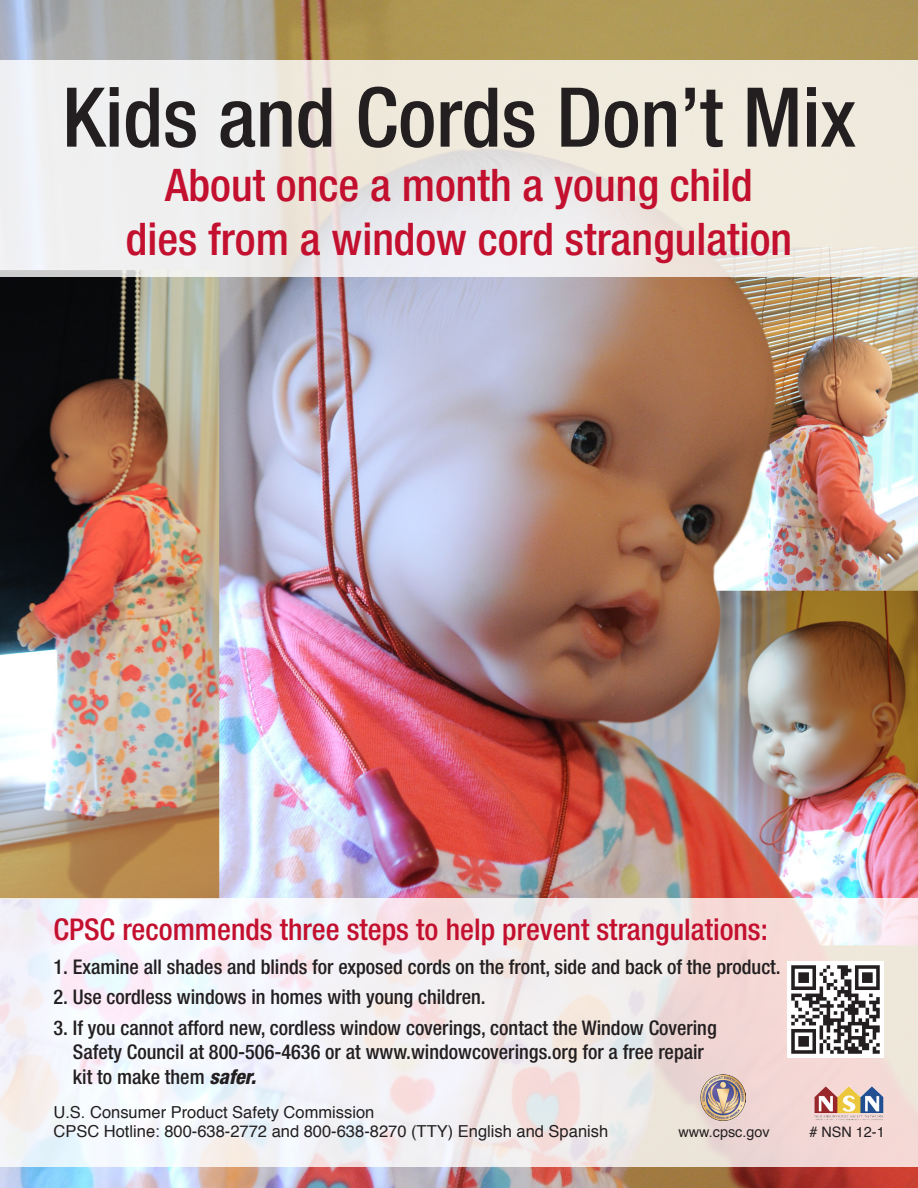
<style>
.page{position:relative;width:918px;height:1188px;background:#fff}
.page>*{position:absolute;margin:0;border:0;box-sizing:border-box;transform-origin:0 0}
.t1{font:500 condensed 82.5px "Helvetica Neue";color:#231f20}
.t2{font:500 condensed 45px "Helvetica Neue";color:#c3102f}
.t3{font:500 condensed 30px "Helvetica Neue";color:#c3102f}
.t4{font:500 condensed 20.25px "Helvetica Neue";color:#231f20}
.t5{font:16.5px "Helvetica";color:#231f20}
.t6{font:14.4px "Helvetica";color:#231f20}
.s1{font-weight:800;font-style:italic}
</style>
<div class="page">
<img style="left:0;top:0;width:918px;height:1188px">
<svg style="left:0;top:898px;width:918px;height:268px"></svg>
<img style="left:700px;top:1075px;width:46px;height:45px">
<img style="left:810px;top:1082px;width:77px;height:39px">
<img style="left:787px;top:961px;width:97px;height:97px">
<svg style="left:0;top:60px;width:918px;height:216px;fill:#efebde"></svg>
<p class="t1" style="left:62px;top:68px;width:795px">Kids and Cords Don’t Mix</p>
<p class="t2" style="left:165px;top:158px;width:589px">About once a month a young child</p>
<p class="t2" style="left:126px;top:212px;width:668px">dies from a window cord strangulation</p>
<p class="t3" style="left:53px;top:912px;width:716px">CPSC recommends three steps to help prevent strangulations:</p>
<p class="t4" style="left:53px;top:955px;width:729px">1. Examine all shades and blinds for exposed cords on the front, side and back of the product.</p>
<p class="t4" style="left:53px;top:985px;width:434px">2. Use cordless windows in homes with young children.</p>
<p class="t4" style="left:53px;top:1016px;width:665px">3. If you cannot afford new, cordless window coverings, contact the Window Covering</p>
<p class="t4" style="left:73px;top:1040px;width:633px">Safety Council at 800-506-4636 or at www.windowcoverings.org for a free repair</p>
<p class="t4" style="left:73px;top:1064px;width:185px">kit to make them <span class="s1">safer.</span></p>
<p class="t5" style="left:53px;top:1099px;width:322px">U.S. Consumer Product Safety Commission</p>
<p class="t5" style="left:53px;top:1119px;width:556px">CPSC Hotline: 800-638-2772 and 800-638-8270 (TTY) English and Spanish</p>
<p class="t6" style="left:809px;top:1121px;width:77px"># NSN 12-1</p>
<p class="t6" style="left:678px;top:1121px;width:93px">www.cpsc.gov</p>
</div>
